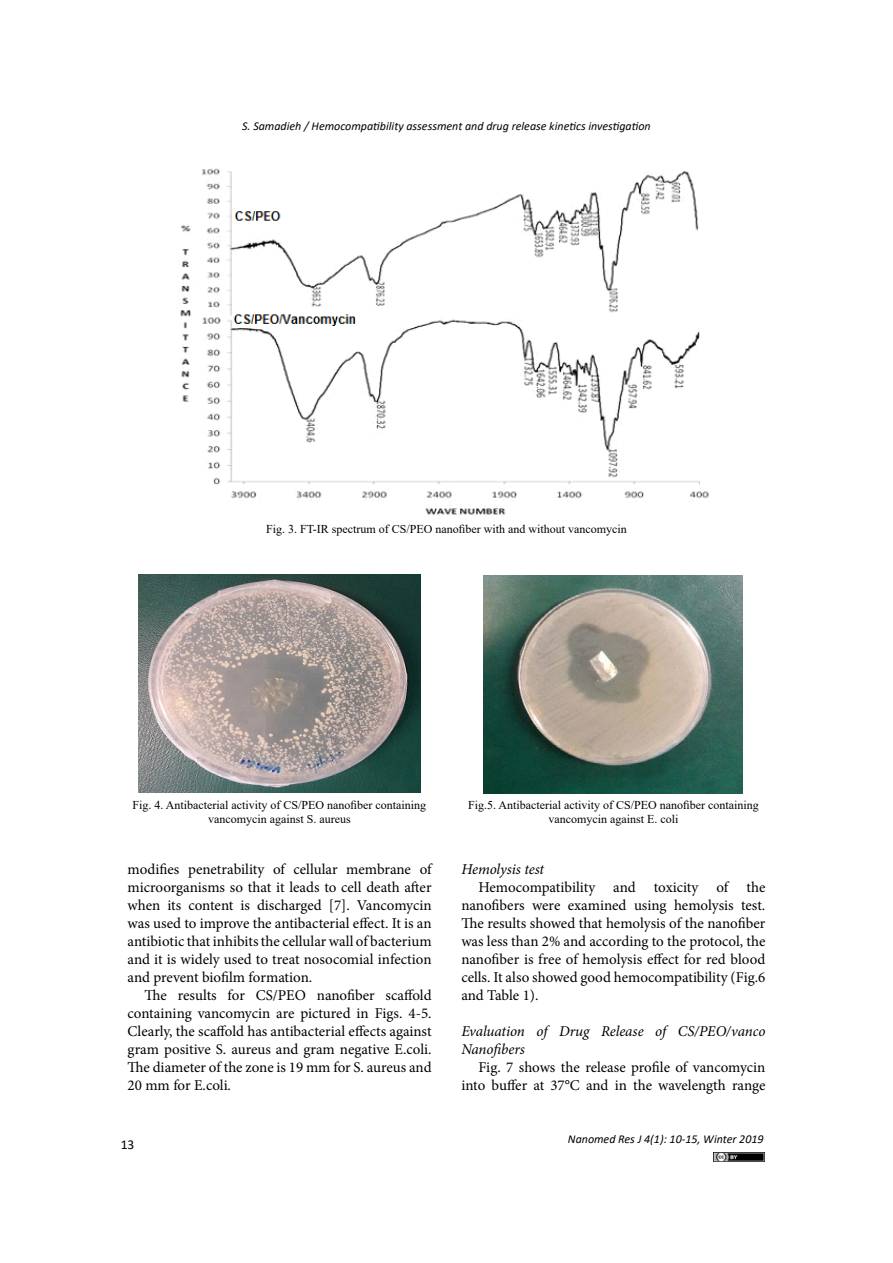
<style>
.page{position:relative;width:893px;height:1263px;background:#fff}
.page>*{position:absolute;margin:0;border:0;box-sizing:border-box;transform-origin:0 0}
.t1{font:15px/18px "Minion Pro";letter-spacing:-.005em;color:#000;text-align:justify}
.t2{font:italic 15px/18px "Minion Pro";letter-spacing:-.005em;color:#000}
.t3{font:13.5px "Calibri";color:#000}
.t4{font:12px/14.4px "Times New Roman";color:#000;text-align:center}
.t5{font:italic 12px "Calibri";color:#000}
</style>
<div class="page">
<img style="left:714px;top:1152px;width:50px;height:9px">
<img style="left:180px;top:168px;width:530px;height:347px">
<img style="left:138px;top:574px;width:283px;height:219px">
<img style="left:484px;top:575px;width:259px;height:219px">
<p class="t5" style="left:242px;top:118px;width:410px">S. Samadieh / Hemocompatibility assessment and drug release kinetics investigation</p>
<p class="t4" style="left:266px;top:521px;width:362px">Fig. 3. FT-IR spectrum of CS/PEO nanofiber with and without vancomycin</p>
<p class="t4" style="left:133px;top:797px;width:295px">Fig. 4. Antibacterial activity of CS/PEO nanofiber containing vancomycin against S. aureus</p>
<p class="t4" style="left:468px;top:797px;width:292px">Fig.5. Antibacterial activity of CS/PEO nanofiber containing vancomycin against E. coli</p>
<p class="t1" style="left:128px;top:860px;width:306px">modifies penetrability of cellular membrane of microorganisms so that it leads to cell death after when its content is discharged [7]. Vancomycin was used to improve the antibacterial effect. It is an antibiotic that inhibits the cellular wall of bacterium and it is widely used to treat nosocomial infection and prevent biofilm formation.</p>
<p class="t1" style="left:128px;top:986px;width:306px;text-indent:17px">The results for CS/PEO nanofiber scaffold containing vancomycin are pictured in Figs. 4-5.<br>Clearly, the scaffold has antibacterial effects against gram positive S. aureus and gram negative E.coli.<br>The diameter of the zone is 19 mm for S. aureus and 20 mm for E.coli.</p>
<p class="t3" style="left:121px;top:1135px;width:15px">13</p>
<p class="t2" style="left:461px;top:860px;width:84px">Hemolysis test</p>
<p class="t1" style="left:461px;top:878px;width:306px;text-indent:17px">Hemocompatibility and toxicity of the nanofibers were examined using hemolysis test.<br>The results showed that hemolysis of the nanofiber was less than 2% and according to the protocol, the nanofiber is free of hemolysis effect for red blood cells. It also showed good hemocompatibility (Fig.6 and Table 1).</p>
<p class="t2" style="left:461px;top:1022px;width:306px">Evaluation of Drug Release of CS/PEO/vanco<br>Nanofibers</p>
<p class="t1" style="left:461px;top:1058px;width:306px;text-align:right">Fig. 7 shows the release profile of vancomycin into buffer at 37°C and in the wavelength range</p>
<p class="t5" style="left:568px;top:1131px;width:197px">Nanomed Res J 4(1): 10-15, Winter 2019</p>
</div>
